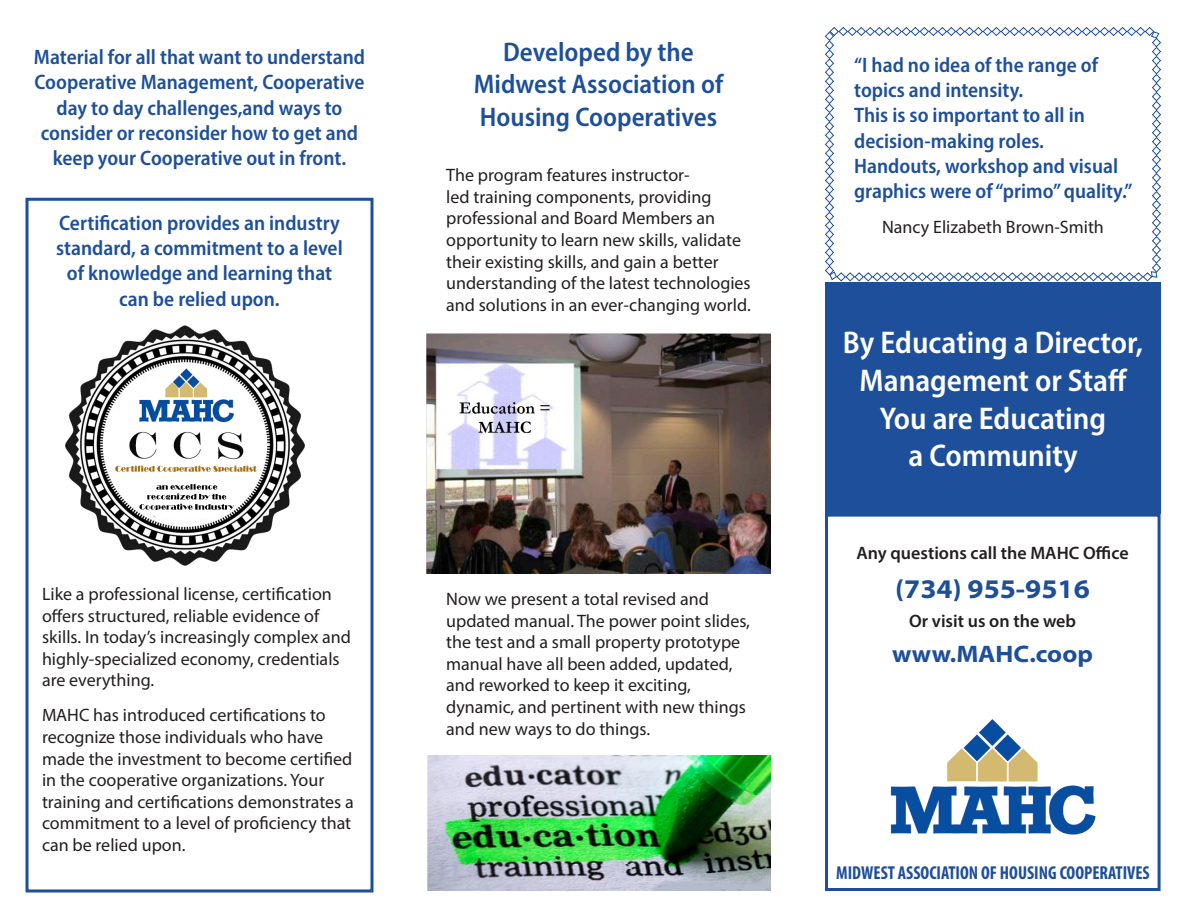
<style>
.page{position:relative;width:1188px;height:918px;background:#fff}
.page>*{position:absolute;margin:0;border:0;box-sizing:border-box;transform-origin:0 0}
.Header_2{font:600 semi-condensed 31.5px/37.8px "Myriad Pro";color:#fff;text-align:center}
.Header_2-2{font:600 semi-condensed 27px/32.4px "Myriad Pro";color:#1e4f9a;text-align:center}
.Header_2-3{font:700 semi-expanded 27px "Myriad Pro";color:#1e4f9a}
.Comment_1{font:700 semi-expanded 24px "Myriad Pro";color:#1e4f9a}
.Comment_1-2{font:600 semi-condensed 21px/25.2px "Myriad Pro";color:#1e4f9a;text-align:center}
.Body_Copy{font:700 condensed 18.75px "Myriad Pro";color:#1e4f9a}
.Body_Copy-2{font:18px/21.6px "Myriad Pro";color:#231f20}
.Body_Copy-3{font:600 18px "Myriad Pro";color:#231f20}
</style>
<div class="page">
<svg style="left:825px;top:27px;width:336px;height:255px"></svg>
<div style="left:26px;top:198px;width:348px;height:694px;border:3px solid #1e4f9a"></div>
<img style="left:65px;top:325px;width:240px;height:241px">
<img style="left:427px;top:333px;width:343px;height:241px">
<div style="left:825px;top:282px;width:336px;height:232px;background:#1e4f9a"></div>
<img style="left:890px;top:719px;width:206px;height:116px">
<div style="left:825px;top:514px;width:336px;height:377px;border:3px solid #1e4f9a"></div>
<img style="left:427px;top:756px;width:343px;height:135px">
<p class="Comment_1-2" style="left:34px;top:44px;width:333px">Material for all that want to understand Cooperative Management, Cooperative day to day challenges,and ways to consider or reconsider how to get and keep your Cooperative out in front.</p>
<p class="Comment_1-2" style="left:56px;top:210px;width:288px">Certification provides an industry standard, a commitment to a level of knowledge and learning that can be relied upon.</p>
<p class="Header_2-2" style="left:474px;top:35px;width:251px">Developed by the<br>Midwest Association of<br>Housing Cooperatives</p>
<p class="Body_Copy-2" style="left:446px;top:164px;width:306px">The program features instructor-<br>led training components, providing professional and Board Members an opportunity to learn new skills, validate their existing skills, and gain a better understanding of the latest technologies and solutions in an ever-changing world.</p>
<p class="Body_Copy-2" style="left:42px;top:583px;width:311px">Like a professional license, certification offers structured, reliable evidence of skills. In today’s increasingly complex and highly-specialized economy, credentials are everything.</p>
<p class="Body_Copy-2" style="left:42px;top:704px;width:313px">MAHC has introduced certifications to recognize those individuals who have made the investment to become certified in the cooperative organizations. Your training and certifications demonstrates a commitment to a level of proficiency that can be relied upon.</p>
<p class="Body_Copy-2" style="left:446px;top:588px;width:305px">Now we present a total revised and updated manual. The power point slides, the test and a small property prototype manual have all been added, updated, and reworked to keep it exciting, dynamic, and pertinent with new things and new ways to do things.</p>
<p class="Comment_1-2" style="left:854px;top:52px;width:280px;text-align:left">“I had no idea of the range of topics and intensity.<br>This is so important to all in decision-making roles.<br>Handouts, workshop and visual graphics were of “primo” quality.”</p>
<p class="Body_Copy-2" style="left:882px;top:216px;width:223px">Nancy Elizabeth Brown-Smith</p>
<p class="Header_2" style="left:843px;top:323px;width:302px">By Educating a Director,<br>Management or Staff<br>You are Educating<br>a Community</p>
<p class="Body_Copy-3" style="left:856px;top:542px;width:274px">Any questions call the MAHC Office</p>
<p class="Header_2-3" style="left:895px;top:571px;width:196px">(734) 955-9516</p>
<p class="Body_Copy-3" style="left:909px;top:609px;width:169px">Or visit us on the web</p>
<p class="Comment_1" style="left:892px;top:638px;width:202px">www.MAHC.coop</p>
<p class="Body_Copy" style="left:836px;top:861px;width:315px">MIDWEST ASSOCIATION OF HOUSING COOPERATIVES</p>
</div>
